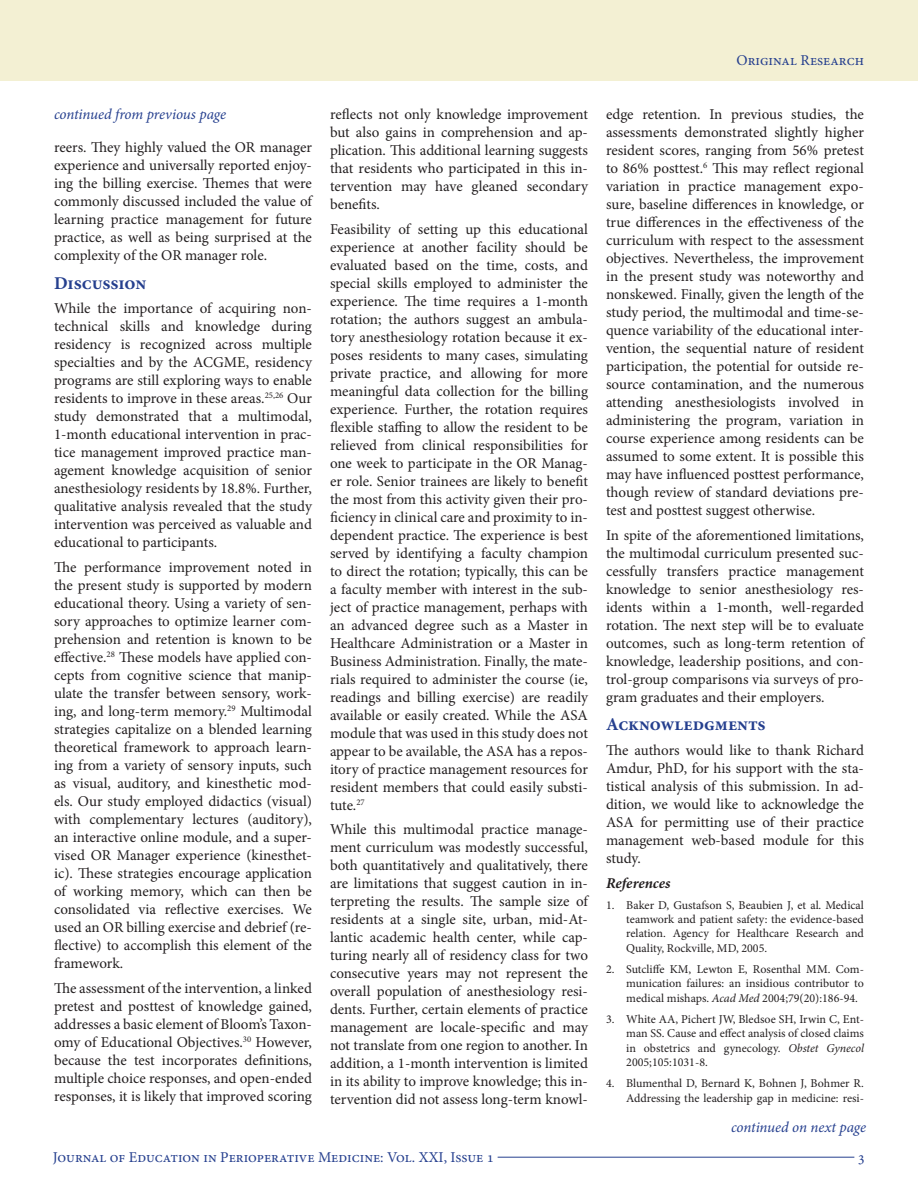
<style>
.page{position:relative;width:918px;height:1188px;background:#fff}
.page>*{position:absolute;margin:0;border:0;box-sizing:border-box;transform-origin:0 0}
.Section_Headings{font:700 18px "Minion Pro";letter-spacing:-.005em;color:#253f8e}
.t1{font:15px/18px "Minion Pro";letter-spacing:-.005em;color:#231f20;text-align:justify}
.t2{font:15px "Minion Pro";color:#253f8e}
.t3{font:italic 15px "Minion Pro";letter-spacing:-.01em;color:#253f8e}
.t4{font:italic 700 15px "Minion Pro";color:#231f20}
.t5{font:12px/14.4px "Minion Pro";color:#231f20;text-align:justify}
.s1{font-style:italic}
</style>
<div class="page">
<hr style="left:498px;top:1157px;width:356px;height:1px;background:#253f8e">
<div style="left:0;top:0;width:918px;height:81px;background:#f3f0d3"></div>
<p class="t2" style="left:737px;top:50px;width:129px">Original Research</p>
<p class="t3" style="left:54px;top:104px;width:174px">continued from previous page</p>
<p class="t1" style="left:54px;top:139px;width:261px">reers. They highly valued the OR manager experience and universally reported enjoy&shy;ing the billing exercise. Themes that were commonly discussed included the value of learning practice management for future practice, as well as being surprised at the complexity of the OR manager role.</p>
<p class="Section_Headings" style="left:54px;top:270px;width:94px">Discussion</p>
<p class="t1" style="left:54px;top:300px;width:260px">While the importance of acquiring non&shy;technical skills and knowledge during residency is recognized across multiple specialties and by the ACGME, residency programs are still exploring ways to enable residents to improve in these areas.<sup>25,26</sup> Our study demonstrated that a multimodal, 1-month educational intervention in prac&shy;tice management improved practice man&shy;agement knowledge acquisition of senior anesthesiology residents by 18.8%. Further, qualitative analysis revealed that the study intervention was perceived as valuable and educational to participants.</p>
<p class="t1" style="left:54px;top:558px;width:260px">The performance improvement noted in the present study is supported by modern educational theory. Using a variety of sen&shy;sory approaches to optimize learner com&shy;prehension and retention is known to be effective.<sup>28</sup> These models have applied con&shy;cepts from cognitive science that manip&shy;ulate the transfer between sensory, work&shy;ing, and long-term memory.<sup>29</sup> Multimodal strategies capitalize on a blended learning theoretical framework to approach learn&shy;ing from a variety of sensory inputs, such as visual, auditory, and kinesthetic mod&shy;els. Our study employed didactics (visual) with complementary lectures (auditory), an interactive online module, and a super&shy;vised OR Manager experience (kinesthet&shy;ic). These strategies encourage application of working memory, which can then be consolidated via reflective exercises. We used an OR billing exercise and debrief (re&shy;flective) to accomplish this element of the framework.</p>
<p class="t1" style="left:54px;top:979px;width:260px">The assessment of the intervention, a linked pretest and posttest of knowledge gained, addresses a basic element of Bloom’s Taxon&shy;omy of Educational Objectives.<sup>30</sup> However, because the test incorporates definitions, multiple choice responses, and open-ended responses, it is likely that improved scoring</p>
<p class="t1" style="left:330px;top:105px;width:260px">reflects not only knowledge improvement but also gains in comprehension and ap&shy;plication. This additional learning suggests that residents who participated in this in&shy;tervention may have gleaned secondary benefits.</p>
<p class="t1" style="left:330px;top:220px;width:260px">Feasibility of setting up this educational experience at another facility should be evaluated based on the time, costs, and special skills employed to administer the experience. The time requires a 1-month rotation; the authors suggest an ambula&shy;tory anesthesiology rotation because it ex&shy;poses residents to many cases, simulating private practice, and allowing for more meaningful data collection for the billing experience. Further, the rotation requires flexible staffing to allow the resident to be relieved from clinical responsibilities for one week to participate in the OR Manag&shy;er role. Senior trainees are likely to benefit the most from this activity given their pro&shy;ficiency in clinical care and proximity to in&shy;dependent practice. The experience is best served by identifying a faculty champion to direct the rotation; typically, this can be a faculty member with interest in the sub&shy;ject of practice management, perhaps with an advanced degree such as a Master in Healthcare Administration or a Master in Business Administration. Finally, the mate&shy;rials required to administer the course (ie, readings and billing exercise) are readily available or easily created. While the ASA module that was used in this study does not appear to be available, the ASA has a repos&shy;itory of practice management resources for resident members that could easily substi&shy;tute.<sup>27</sup></p>
<p class="t1" style="left:330px;top:821px;width:261px">While this multimodal practice manage&shy;ment curriculum was modestly successful, both quantitatively and qualitatively, there are limitations that suggest caution in in&shy;terpreting the results. The sample size of residents at a single site, urban, mid-At&shy;lantic academic health center, while cap&shy;turing nearly all of residency class for two consecutive years may not represent the overall population of anesthesiology resi&shy;dents. Further, certain elements of practice management are locale-specific and may not translate from one region to another. In addition, a 1-month intervention is limited in its ability to improve knowledge; this in&shy;tervention did not assess long-term knowl-</p>
<p class="t1" style="left:606px;top:105px;width:260px">edge retention. In previous studies, the assessments demonstrated slightly higher resident scores, ranging from 56% pretest to 86% posttest.<sup>6</sup> This may reflect regional variation in practice management expo&shy;sure, baseline differences in knowledge, or true differences in the effectiveness of the curriculum with respect to the assessment objectives. Nevertheless, the improvement in the present study was noteworthy and nonskewed. Finally, given the length of the study period, the multimodal and time-se&shy;quence variability of the educational inter&shy;vention, the sequential nature of resident participation, the potential for outside re&shy;source contamination, and the numerous attending anesthesiologists involved in administering the program, variation in course experience among residents can be assumed to some extent. It is possible this may have influenced posttest performance, though review of standard deviations pre&shy;test and posttest suggest otherwise.</p>
<p class="t1" style="left:606px;top:526px;width:261px">In spite of the aforementioned limitations, the multimodal curriculum presented suc&shy;cessfully transfers practice management knowledge to senior anesthesiology res&shy;idents within a 1-month, well-regarded rotation. The next step will be to evaluate outcomes, such as long-term retention of knowledge, leadership positions, and con&shy;trol-group comparisons via surveys of pro&shy;gram graduates and their employers.</p>
<p class="Section_Headings" style="left:606px;top:712px;width:161px">Acknowledgments</p>
<p class="t1" style="left:606px;top:741px;width:260px">The authors would like to thank Richard Amdur, PhD, for his support with the sta&shy;tistical analysis of this submission. In ad&shy;dition, we would like to acknowledge the ASA for permitting use of their practice management web-based module for this study.</p>
<p class="t4" style="left:606px;top:872px;width:66px">References</p>
<p class="t5" style="left:626px;top:898px;width:239px;text-indent:-20px">1. Baker D, Gustafson S, Beaubien J, et al. Medical teamwork and patient safety: the evidence-based relation. Agency for Healthcare Research and Quality, Rockville, MD, 2005.</p>
<p class="t5" style="left:626px;top:962px;width:239px;text-indent:-20px">2. Sutcliffe KM, Lewton E, Rosenthal MM. Com&shy;munication failures: an insidious contributor to medical mishaps. <span class="s1">Acad Med</span> 2004;79(20):186-94.</p>
<p class="t5" style="left:626px;top:1012px;width:239px;text-indent:-20px">3. White AA, Pichert JW, Bledsoe SH, Irwin C, Ent&shy;man SS. Cause and effect analysis of closed claims in obstetrics and gynecology. <span class="s1">Obstet Gynecol </span>2005;105:1031-8.</p>
<p class="t5" style="left:606px;top:1076px;width:260px;text-align:right">4. Blumenthal D, Bernard K, Bohnen J, Bohmer R.<br>Addressing the leadership gap in medicine: resi-</p>
<p class="t3" style="left:731px;top:1117px;width:137px">continued on next page</p>
<p class="t2" style="left:53px;top:1147px;width:443px">Journal of Education in Perioperative Medicine: Vol. XXI, Issue 1</p>
<p class="t2" style="left:858px;top:1147px;width:9px">3</p>
</div>
